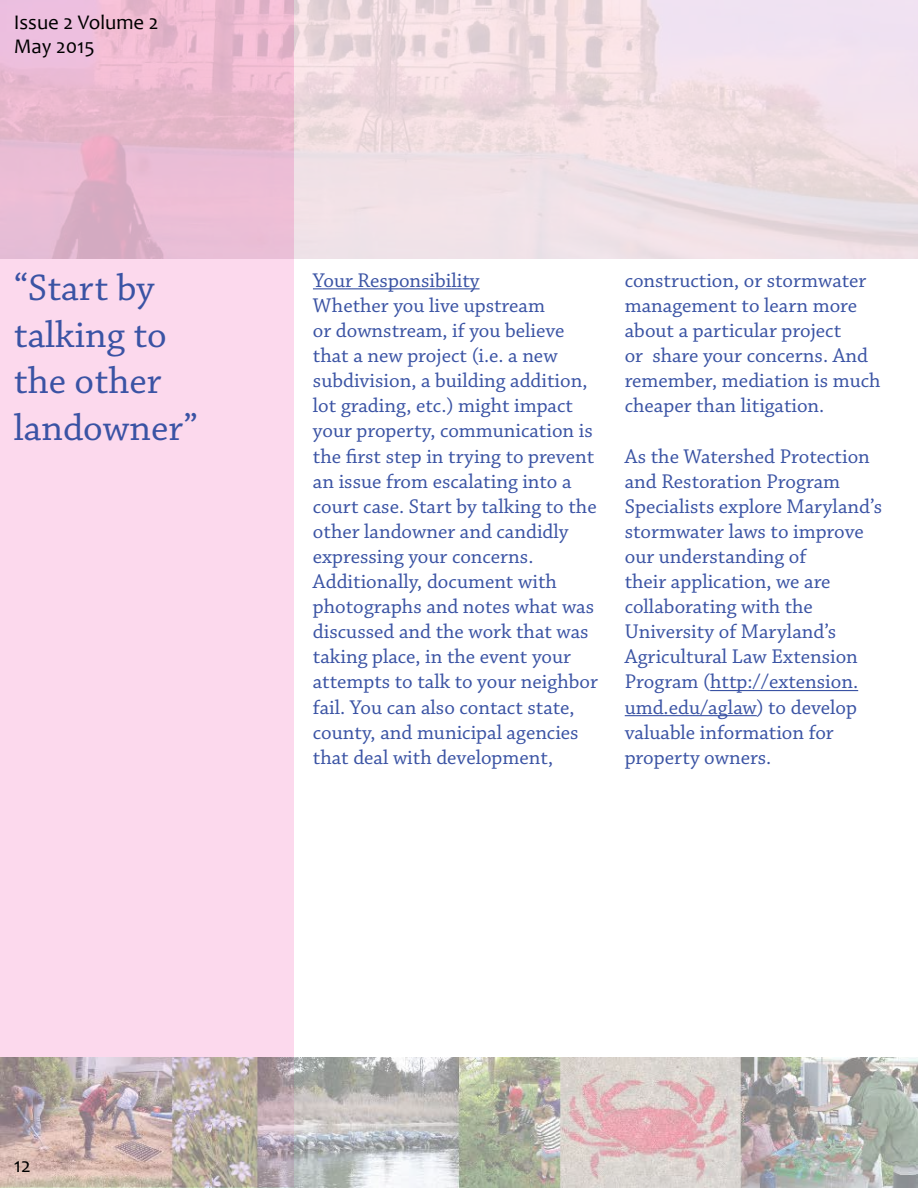
<style>
.page{position:relative;width:918px;height:1188px;background:#fff}
.page>*{position:absolute;margin:0;border:0;box-sizing:border-box;transform-origin:0 0}
.t1{font:38.85px/46.7px "Chaparral Pro";color:#3a53a4}
.t2{font:20.85px/25px "Chaparral Pro";color:#3a53a4}
.t3{font:20.85px "Candara";color:#000}
</style>
<div class="page">
<div style="left:1px;top:0;width:293px;height:1187px;background:#fcd9ed"></div>
<img style="left:0;top:1058px;width:918px;height:130px">
<img style="left:0;top:0;width:918px;height:259px">
<hr style="left:313px;top:288px;width:167px;height:1px;background:#3a53a4">
<hr style="left:710px;top:690px;width:148px;height:1px;background:#3a53a4">
<hr style="left:625px;top:715px;width:132px;height:1px;background:#3a53a4">
<p class="t3" style="left:14px;top:9px;width:146px">Issue 2 Volume 2</p>
<p class="t3" style="left:14px;top:33px;width:83px">May 2015</p>
<p class="t2" style="left:313px;top:268px;width:286px">Your Responsibility<br>Whether you live upstream<br>or downstream, if you believe that a new project (i.e. a new subdivision, a building addition, lot grading, etc.) might impact your property, communication is the first step in trying to prevent an issue from escalating into a court case. Start by talking to the other landowner and candidly expressing your concerns.<br>Additionally, document with photographs and notes what was discussed and the work that was taking place, in the event your attempts to talk to your neighbor fail. You can also contact state, county, and municipal agencies that deal with development,</p>
<h1 class="t1" style="left:14px;top:266px;width:186px">“Start by talking to the other landowner”</h1>
<p class="t2" style="left:625px;top:268px;width:257px">construction, or stormwater management to learn more about a particular project<br>or share your concerns. And remember, mediation is much cheaper than litigation.</p>
<p class="t2" style="left:625px;top:444px;width:259px">As the Watershed Protection and Restoration Program<br>Specialists explore Maryland’s stormwater laws to improve our understanding of<br>their application, we are collaborating with the<br>University of Maryland’s<br>Agricultural Law Extension<br>Program (http://extension. umd.edu/aglaw) to develop valuable information for property owners.</p>
<p class="t3" style="left:14px;top:1152px;width:18px">12</p>
</div>
